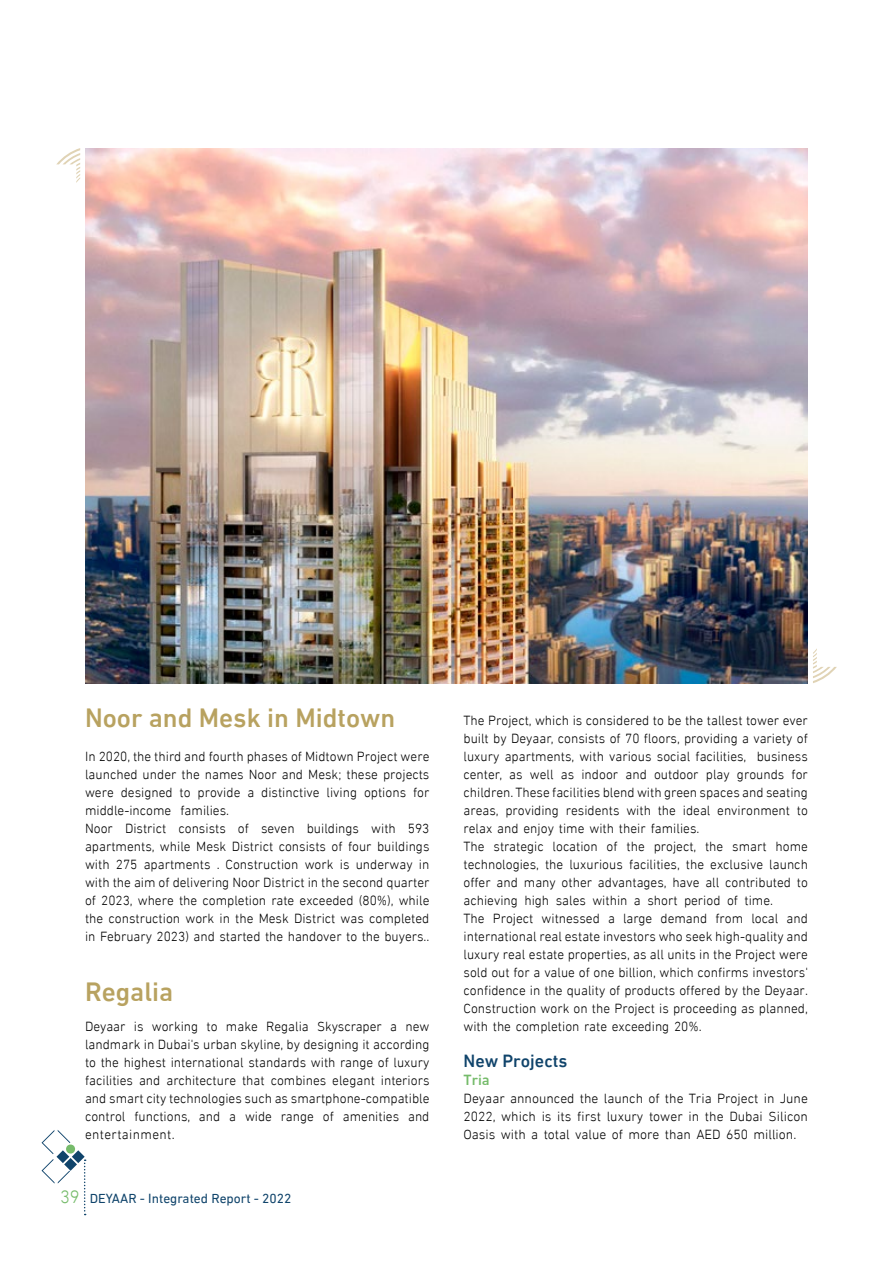
<style>
.page{position:relative;width:893px;height:1263px;background:#fff}
.page>*{position:absolute;margin:0;border:0;box-sizing:border-box;transform-origin:0 0}
.t1{font:500 27px "DIN Next LT Arabic";color:#b8a260}
.t2{font:500 18px "DIN Next LT Arabic";color:#10446b}
.t3{font:500 15px "DIN Next LT Arabic";color:#75bb6a}
.t4{font:13.5px/18px "ntaqat";color:#000}
.t5{font:13.5px "DIN Next LT Arabic";color:#10446b}
.s1{font-family:"ntaqat";font-size:18.45px;color:#75bb6a}
</style>
<div class="page">
<svg style="left:42px;top:1130px;width:44px;height:85px"></svg>
<svg style="left:813px;top:648px;width:24px;height:35px"></svg>
<svg style="left:56px;top:148px;width:24px;height:35px"></svg>
<img style="left:85px;top:149px;width:723px;height:534px">
<h1 class="t1" style="left:85px;top:702px;width:312px">Noor and Mesk in Midtown</h1>
<p class="t4" style="left:85px;top:747px;width:346px">In 2020, the third and fourth phases of Midtown Project were launched under the names Noor and Mesk; these projects were designed to provide a distinctive living options for middle-income families.<br>Noor District consists of seven buildings with 593 apartments, while Mesk District consists of four buildings with 275 apartments . Construction work is underway in with the aim of delivering Noor District in the second quarter of 2023, where the completion rate exceeded (80%), while the construction work in the Mesk District was completed in February 2023) and started the handover to the buyers..</p>
<h1 class="t1" style="left:85px;top:976px;width:90px">Regalia</h1>
<p class="t4" style="left:85px;top:1017px;width:346px;text-align:justify">Deyaar is working to make Regalia Skyscraper a new landmark in Dubai's urban skyline, by designing it according to the highest international standards with range of luxury facilities and architecture that combines elegant interiors and smart city technologies such as smartphone-compatible control functions, and a wide range of amenities and entertainment.</p>
<p class="t5" style="left:60px;top:1190px;width:233px"><span class="s1">39</span> DEYAAR - Integrated Report - 2022</p>
<p class="t4" style="left:463px;top:711px;width:346px">The Project, which is considered to be the tallest tower ever built by Deyaar, consists of 70 floors, providing a variety of luxury apartments, with various social facilities, business center, as well as indoor and outdoor play grounds for children. These facilities blend with green spaces and seating areas, providing residents with the ideal environment to relax and enjoy time with their families.<br>The strategic location of the project, the smart home technologies, the luxurious facilities, the exclusive launch offer and many other advantages, have all contributed to achieving high sales within a short period of time.<br>The Project witnessed a large demand from local and international real estate investors who seek high-quality and luxury real estate properties, as all units in the Project were sold out for a value of one billion, which confirms investors' confidence in the quality of products offered by the Deyaar.<br>Construction work on the Project is proceeding as planned, with the completion rate exceeding 20%.</p>
<h2 class="t2" style="left:463px;top:1050px;width:106px">New Projects</h2>
<p class="t3" style="left:463px;top:1071px;width:28px">Tria</p>
<p class="t4" style="left:463px;top:1089px;width:346px;text-align:justify">Deyaar announced the launch of the Tria Project in June 2022, which is its first luxury tower in the Dubai Silicon Oasis with a total value of more than AED 650 million.</p>
</div>
